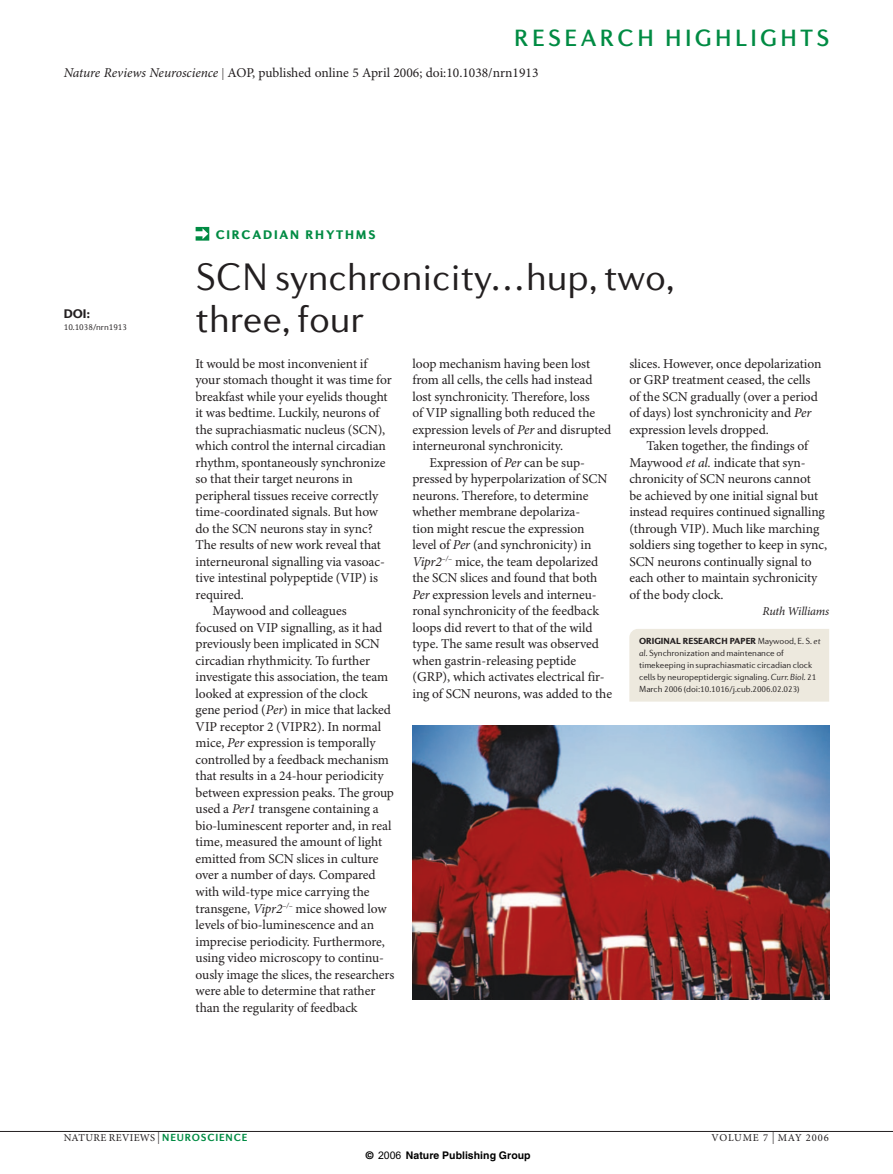
<style>
.page{position:relative;width:893px;height:1174px;background:#fff}
.page>*{position:absolute;margin:0;border:0;box-sizing:border-box;transform-origin:0 0}
.t1{font:300 39px/42px "Diverda Sans LT Std";color:#231f20}
.t2{font:500 24px "Diverda Sans LT Std";letter-spacing:.14em;color:#008b43}
.t3{font:13.5px/16.5px "Minion Pro";letter-spacing:-.005em;color:#231f20}
.t4{font:900 12.75px "Diverda Sans LT Std";letter-spacing:.14em;color:#008b43}
.t5{font:900 12.75px "Diverda Sans LT Std";color:#231f20}
.t6{font:italic 12px "Minion Pro";letter-spacing:-.015em;color:#231f20}
.t7{font:700 10.5px "Helvetica";color:#000}
.t8{font:10.5px "Minion Pro";letter-spacing:.045em;color:#231f20}
.t9{font:10.5px "Minion Pro";letter-spacing:.08em;color:#231f20}
.t10{font:300 9px/12px "Diverda Sans LT Std";letter-spacing:-.005em;color:#231f20}
.s1{font-style:italic}
.s2{font-size:12px}
.s3{font-weight:900}
.s4{font-family:"Diverda Sans LT Std";font-weight:700;color:#008b43}
.s5{font-family:"Arial";font-weight:400}
</style>
<div class="page">
<img style="left:412px;top:725px;width:417px;height:274px">
<hr style="left:0;top:1131px;width:893px;height:1px;background:#231f20">
<div style="left:629px;top:629px;width:200px;height:72px;background:#ede9de"></div>
<svg style="left:196px;top:227px;width:13px;height:14px"></svg>
<h2 class="t2" style="left:514px;top:29px;width:316px">RESEARCH HIGHLIGHTS</h2>
<p class="t3" style="left:64px;top:65px;width:476px"><span class="s1">Nature Reviews Neuroscience</span> <span class="s2">|</span> AOP, published online 5 April 2006; doi:10.1038/nrn1913</p>
<p class="t5" style="left:64px;top:309px;width:28px">DOI:</p>
<p class="t10" style="left:64px;top:322px;width:65px">10.1038/nrn1913</p>
<p class="t4" style="left:216px;top:230px;width:161px">CIRCADIAN RHYTHMS</p>
<h1 class="t1" style="left:196px;top:258px;width:480px">SCN synchronicity…hup, two, three, four</h1>
<p class="t3" style="left:196px;top:356px;width:173px">It would be most inconvenient if</p>
<p class="t3" style="left:196px;top:373px;width:198px">your stomach thought it was time for</p>
<p class="t3" style="left:196px;top:389px;width:194px">breakfast while your eyelids thought</p>
<p class="t3" style="left:196px;top:406px;width:185px">it was bedtime. Luckily, neurons of</p>
<p class="t3" style="left:196px;top:422px;width:191px">the suprachiasmatic nucleus (SCN),</p>
<p class="t3" style="left:196px;top:439px;width:192px">which control the internal circadian</p>
<p class="t3" style="left:196px;top:455px;width:191px">rhythm, spontaneously synchronize</p>
<p class="t3" style="left:196px;top:472px;width:159px">so that their target neurons in</p>
<p class="t3" style="left:196px;top:488px;width:184px">peripheral tissues receive correctly</p>
<p class="t3" style="left:196px;top:505px;width:184px">time-coordinated signals. But how</p>
<p class="t3" style="left:196px;top:521px;width:179px">do the SCN neurons stay in sync?</p>
<p class="t3" style="left:196px;top:538px;width:187px">The results of new work reveal that</p>
<p class="t3" style="left:196px;top:554px;width:191px">interneuronal signalling via vasoac-</p>
<p class="t3" style="left:196px;top:571px;width:184px">tive intestinal polypeptide (VIP) is</p>
<p class="t3" style="left:196px;top:587px;width:50px">required.</p>
<p class="t3" style="left:213px;top:604px;width:135px">Maywood and colleagues</p>
<p class="t3" style="left:196px;top:620px;width:188px">focused on VIP signalling, as it had</p>
<p class="t3" style="left:196px;top:637px;width:186px">previously been implicated in SCN</p>
<p class="t3" style="left:196px;top:653px;width:176px">circadian rhythmicity. To further</p>
<p class="t3" style="left:196px;top:670px;width:194px">investigate this association, the team</p>
<p class="t3" style="left:196px;top:686px;width:174px">looked at expression of the clock</p>
<p class="t3" style="left:196px;top:703px;width:197px">gene period (<span class="s1">Per</span>) in mice that lacked</p>
<p class="t3" style="left:196px;top:719px;width:187px">VIP receptor 2 (VIPR2). In normal</p>
<p class="t3" style="left:196px;top:736px;width:182px">mice, <span class="s1">Per</span> expression is temporally</p>
<p class="t3" style="left:196px;top:752px;width:195px">controlled by a feedback mechanism</p>
<p class="t3" style="left:196px;top:769px;width:189px">that results in a 24-hour periodicity</p>
<p class="t3" style="left:196px;top:785px;width:200px">between expression peaks. The group</p>
<p class="t3" style="left:196px;top:802px;width:185px">used a <span class="s1">Per1</span> transgene containing a</p>
<p class="t3" style="left:196px;top:818px;width:197px">bio-luminescent reporter and, in real</p>
<p class="t3" style="left:196px;top:835px;width:188px">time, measured the amount of light</p>
<p class="t3" style="left:196px;top:851px;width:185px">emitted from SCN slices in culture</p>
<p class="t3" style="left:196px;top:868px;width:182px">over a number of days. Compared</p>
<p class="t3" style="left:196px;top:884px;width:175px">with wild-type mice carrying the</p>
<p class="t3" style="left:196px;top:901px;width:193px">transgene, <span class="s1">Vipr2</span><sup>–/–</sup> mice showed low</p>
<p class="t3" style="left:196px;top:917px;width:180px">levels of bio-luminescence and an</p>
<p class="t3" style="left:196px;top:934px;width:191px">imprecise periodicity. Furthermore,</p>
<p class="t3" style="left:196px;top:950px;width:190px">using video microscopy to continu-</p>
<p class="t3" style="left:196px;top:967px;width:200px">ously image the slices, the researchers</p>
<p class="t3" style="left:196px;top:983px;width:181px">were able to determine that rather</p>
<p class="t3" style="left:196px;top:1000px;width:164px">than the regularity of feedback</p>
<p class="t3" style="left:412px;top:356px;width:179px">loop mechanism having been lost</p>
<p class="t3" style="left:412px;top:373px;width:182px">from all cells, the cells had instead</p>
<p class="t3" style="left:412px;top:389px;width:179px">lost synchronicity. Therefore, loss</p>
<p class="t3" style="left:412px;top:406px;width:184px">of VIP signalling both reduced the</p>
<p class="t3" style="left:412px;top:422px;width:200px">expression levels of <span class="s1">Per</span> and disrupted</p>
<p class="t3" style="left:412px;top:439px;width:152px">interneuronal synchronicity.</p>
<p class="t3" style="left:429px;top:455px;width:157px">Expression of <span class="s1">Per</span> can be sup-</p>
<p class="t3" style="left:412px;top:472px;width:197px">pressed by hyperpolarization of SCN</p>
<p class="t3" style="left:412px;top:488px;width:178px">neurons. Therefore, to determine</p>
<p class="t3" style="left:412px;top:505px;width:169px">whether membrane depolariza-</p>
<p class="t3" style="left:412px;top:521px;width:174px">tion might rescue the expression</p>
<p class="t3" style="left:412px;top:538px;width:180px">level of <span class="s1">Per</span> (and synchronicity) in</p>
<p class="t3" style="left:412px;top:554px;width:187px"><span class="s1">Vipr2</span><sup>–/–</sup> mice, the team depolarized</p>
<p class="t3" style="left:412px;top:571px;width:186px">the SCN slices and found that both</p>
<p class="t3" style="left:412px;top:587px;width:186px"><span class="s1">Per</span> expression levels and interneu-</p>
<p class="t3" style="left:412px;top:604px;width:188px">ronal synchronicity of the feedback</p>
<p class="t3" style="left:412px;top:620px;width:182px">loops did revert to that of the wild</p>
<p class="t3" style="left:412px;top:637px;width:188px">type. The same result was observed</p>
<p class="t3" style="left:412px;top:653px;width:165px">when gastrin-releasing peptide</p>
<p class="t3" style="left:412px;top:670px;width:194px">(GRP), which activates electrical fir-</p>
<p class="t3" style="left:412px;top:686px;width:201px">ing of SCN neurons, was added to the</p>
<p class="t3" style="left:629px;top:356px;width:194px">slices. However, once depolarization or GRP treatment ceased, the cells of the SCN gradually (over a period of days) lost synchronicity and <span class="s1">Per </span>expression levels dropped.</p>
<p class="t3" style="left:629px;top:439px;width:199px;text-indent:17px">Taken together, the findings of Maywood <span class="s1">et al.</span> indicate that syn&shy;chronicity of SCN neurons cannot<br>be achieved by one initial signal but instead requires continued signalling (through VIP). Much like marching soldiers sing together to keep in sync, SCN neurons continually signal to each other to maintain sychronicity of the body clock.</p>
<p class="t6" style="left:762px;top:607px;width:68px">Ruth Williams</p>
<p class="t10" style="left:639px;top:635px;width:183px"><span class="s3">ORIGINAL RESEARCH PAPER</span> Maywood, E. S. <span class="s1">et al.</span> Synchronization and maintenance of timekeeping in suprachiasmatic circadian clock cells by neuropeptidergic signaling. <span class="s1">Curr. Biol.</span> 21<br>March 2006 (doi:10.1016/j.cub.2006.02.023)</p>
<p class="t8" style="left:64px;top:1133px;width:185px">NATURE REVIEWS <span class="s2">|</span> <span class="s4">NEUROSCIENCE</span></p>
<p class="t9" style="left:712px;top:1133px;width:119px">VOLUME 7 <span class="s2">|</span> MAY 2006</p>
<p class="t7" style="left:366px;top:1148px;width:166px">© <span class="s5">2006</span> Nature Publishing Group</p>
</div>
